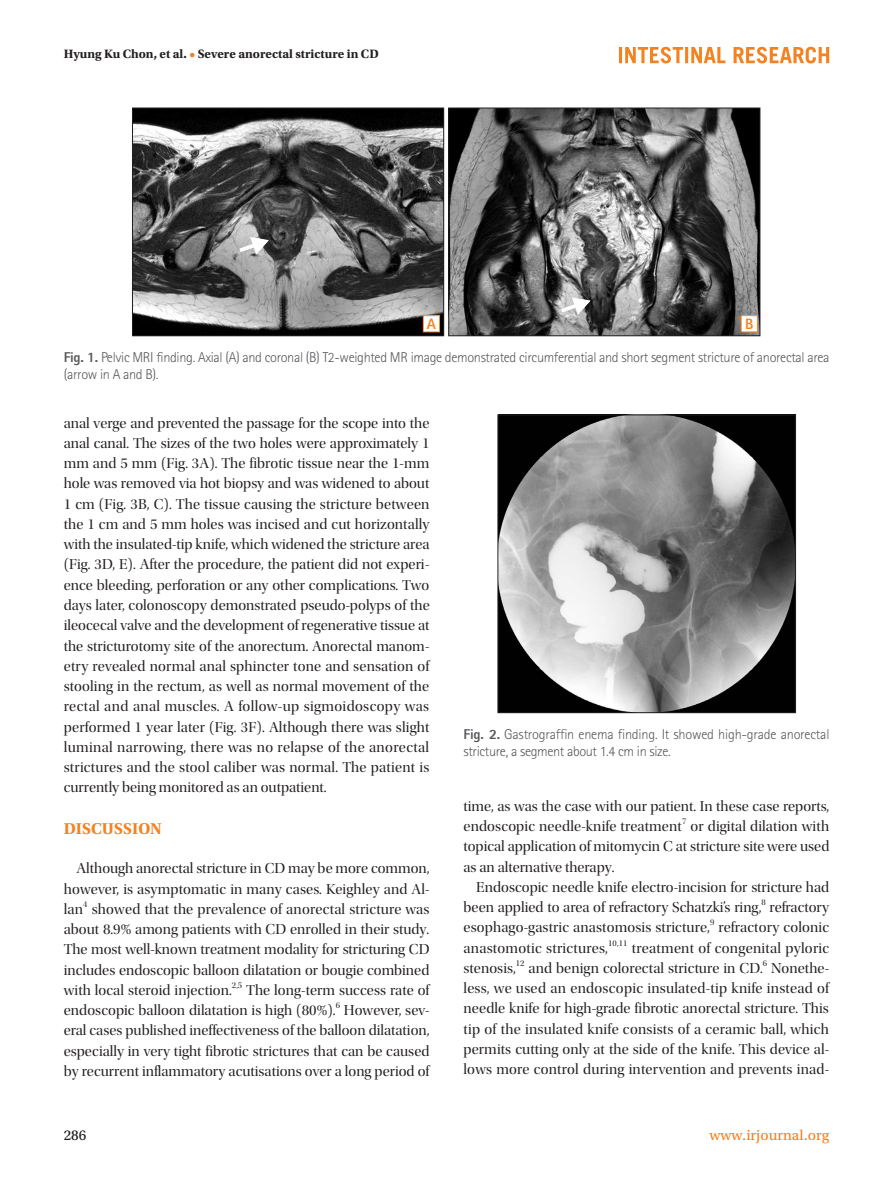
<style>
.page{position:relative;width:893px;height:1191px;background:#fff}
.page>*{position:absolute;margin:0;border:0;box-sizing:border-box;transform-origin:0 0}
.t1{font:700 16.5px "Utopia Std";color:#f58220}
.t2{font:15px/20.2px "Utopia Std Disp";letter-spacing:.005em;color:#231f20;text-align:justify}
.t3{font:15px "Utopia Std Capt";color:#f58220}
.t4{font:15px "Utopia Std Capt";color:#231f20}
.t5{font:800 15px "Rotis Sans Serif Std";color:#f58220}
.t6{font:300 14.25px/17.1px "Rotis Sans Serif Std";letter-spacing:-.025em;color:#57585a}
.t7{font:700 12.75px "Utopia Std";color:#231f20}
.t8{font:8.7px "Utopia Std Disp";color:#231f20}
.s1{color:#f58220}
.s2{font-weight:800}
</style>
<div class="page">
<svg style="left:619px;top:47px;width:210px;height:16px"></svg>
<img style="left:500px;top:417px;width:294px;height:294px">
<div style="left:498px;top:415px;width:298px;height:298px;border:1px solid #231f20"></div>
<svg style="left:132px;top:107px;width:628px;height:229px"></svg>
<svg style="left:235px;top:237px;width:34px;height:18px"></svg>
<svg style="left:557px;top:297px;width:34px;height:18px"></svg>
<div style="left:423px;top:316px;width:17px;height:16px;background:#fff"></div>
<div style="left:423px;top:315px;width:17px;height:17px;border:1px solid #f58220"></div>
<div style="left:741px;top:316px;width:16px;height:16px;background:#fff"></div>
<div style="left:741px;top:315px;width:17px;height:17px;border:1px solid #f58220"></div>
<p class="t7" style="left:64px;top:47px;width:316px">Hyung Ku Chon, et al. <span class="s1">•</span> Severe anorectal stricture in CD</p>
<p class="t5" style="left:427px;top:314px;width:11px">A</p>
<p class="t5" style="left:745px;top:314px;width:10px">B</p>
<p class="t6" style="left:64px;top:348px;width:767px"><span class="s2">Fig. 1.</span> Pelvic MRI finding. Axial (A) and coronal (B) T2-weighted MR image demonstrated circumferential and short segment stricture of anorectal area (arrow in A and B).</p>
<p class="t2" style="left:64px;top:413px;width:367px">anal verge and prevented the passage for the scope into the anal canal. The sizes of the two holes were approximately 1 mm and 5 mm (Fig. 3A). The fibrotic tissue near the 1-mm hole was removed via hot biopsy and was widened to about 1 cm (Fig. 3B, C). The tissue causing the stricture between the 1 cm and 5 mm holes was incised and cut horizontally with the insulated-tip knife, which widened the stricture area (Fig. 3D, E). After the procedure, the patient did not experi&shy;ence bleeding, perforation or any other complications. Two days later, colonoscopy demonstrated pseudo-polyps of the ileocecal valve and the development of regenerative tissue at the stricturotomy site of the anorectum. Anorectal manom&shy;etry revealed normal anal sphincter tone and sensation of stooling in the rectum, as well as normal movement of the rectal and anal muscles. A follow-up sigmoidoscopy was performed 1 year later (Fig. 3F). Although there was slight luminal narrowing, there was no relapse of the anorectal strictures and the stool caliber was normal. The patient is currently being monitored as an outpatient.</p>
<p class="t1" style="left:64px;top:819px;width:100px">DISCUSSION</p>
<p class="t2" style="left:64px;top:858px;width:367px;text-indent:13px">Although anorectal stricture in CD may be more common, however, is asymptomatic in many cases. Keighley and Al&shy;lan</p>
<p class="t8" style="left:83px;top:899px;width:6px">4</p>
<p class="t2" style="left:64px;top:899px;width:367px;text-indent:28px">showed that the prevalence of anorectal stricture was about 8.9% among patients with CD enrolled in their study.<br>The most well-known treatment modality for stricturing CD includes endoscopic balloon dilatation or bougie combined with local steroid injection.</p>
<p class="t8" style="left:232px;top:980px;width:12px">2,5</p>
<p class="t2" style="left:64px;top:980px;width:367px;text-indent:182px">The long-term success rate of endoscopic balloon dilatation is high (80%).</p>
<p class="t8" style="left:336px;top:1000px;width:6px">6</p>
<p class="t2" style="left:64px;top:1000px;width:367px;text-indent:280px">However, sev&shy;eral cases published ineffectiveness of the balloon dilatation, especially in very tight fibrotic strictures that can be caused by recurrent inflammatory acutisations over a long period of</p>
<p class="t6" style="left:463px;top:725px;width:367px"><span class="s2">Fig. 2.</span> Gastrograffin enema finding. It showed high-grade anorectal stricture, a segment about 1.4 cm in size.</p>
<p class="t2" style="left:463px;top:796px;width:367px">time, as was the case with our patient. In these case reports, endoscopic needle-knife treatment</p>
<p class="t8" style="left:682px;top:816px;width:6px">7</p>
<p class="t2" style="left:463px;top:816px;width:367px;text-indent:227px">or digital dilation with topical application of mitomycin C at stricture site were used as an alternative therapy.</p>
<p class="t2" style="left:463px;top:877px;width:367px;text-indent:13px">Endoscopic needle knife electro-incision for stricture had been applied to area of refractory Schatzki’s ring,</p>
<p class="t8" style="left:761px;top:897px;width:6px">8</p>
<p class="t2" style="left:769px;top:897px;width:61px">refractory</p>
<p class="t2" style="left:463px;top:917px;width:248px">esophago-gastric anastomosis stricture,</p>
<p class="t8" style="left:710px;top:917px;width:6px">9</p>
<p class="t2" style="left:718px;top:917px;width:112px">refractory colonic</p>
<p class="t2" style="left:463px;top:938px;width:146px">anastomotic strictures,</p>
<p class="t8" style="left:608px;top:938px;width:21px">10,11</p>
<p class="t2" style="left:632px;top:938px;width:199px">treatment of congenital pyloric</p>
<p class="t2" style="left:463px;top:958px;width:54px">stenosis,</p>
<p class="t8" style="left:516px;top:958px;width:10px">12</p>
<p class="t2" style="left:528px;top:958px;width:236px">and benign colorectal stricture in CD.</p>
<p class="t8" style="left:763px;top:958px;width:6px">6</p>
<p class="t2" style="left:463px;top:958px;width:367px;text-indent:308px">Nonethe&shy;less, we used an endoscopic insulated-tip knife instead of needle knife for high-grade fibrotic anorectal stricture. This tip of the insulated knife consists of a ceramic ball, which permits cutting only at the side of the knife. This device al&shy;lows more control during intervention and prevents inad-</p>
<p class="t4" style="left:64px;top:1126px;width:24px">286</p>
<p class="t3" style="left:710px;top:1126px;width:121px">www.irjournal.org</p>
</div>
